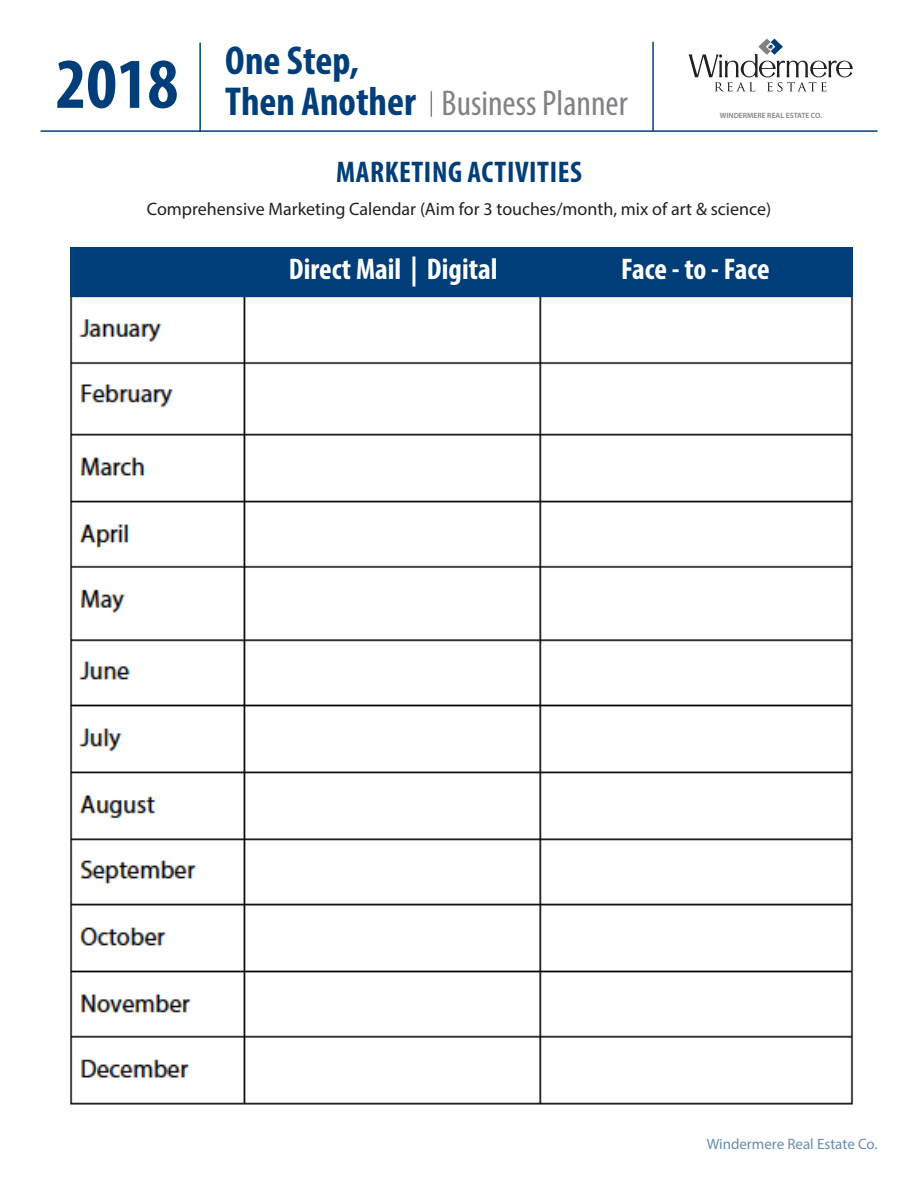
<style>
.page{position:relative;width:918px;height:1188px;background:#fff}
.page>*{position:absolute;margin:0;border:0;box-sizing:border-box;transform-origin:0 0}
.t1{font:700 condensed 72px "Myriad Pro";color:#003e7a}
.t2{font:700 condensed 40.5px "Myriad Pro";color:#003e7a}
.t3{font:condensed 36px "Myriad Pro";color:#808285}
.t4{font:700 condensed 30px "Myriad Pro";color:#fff}
.t5{font:700 condensed 30px "Myriad Pro";letter-spacing:.02em;color:#003e7a}
.t6{font:18px "Myriad Pro";color:#231f20}
.t7{font:15px "Myriad Pro";color:#003e7a}
.t8{font:600 7.65px "Myriad Pro";color:#808285}
.s1{font-weight:700;font-size:40.5px;color:#003e7a}
</style>
<div class="page">
<img style="left:70px;top:296px;width:784px;height:809px">
<div style="left:70px;top:247px;width:783px;height:49px;background:#003e7a"></div>
<svg style="left:688px;top:39px;width:165px;height:53px"></svg>
<hr style="left:41px;top:130px;width:837px;height:2px;background:#003e7a">
<hr style="left:199px;top:43px;width:2px;height:89px;background:#003e7a">
<svg style="left:431px;top:91px;width:1px;height:26px"></svg>
<hr style="left:652px;top:42px;width:2px;height:89px;background:#003e7a">
<p class="t1" style="left:56px;top:39px;width:124px">2018</p>
<p class="t2" style="left:225px;top:36px;width:135px">One Step,</p>
<p class="t3" style="left:225px;top:81px;width:404px"><span class="s1">Then Another</span> Business Planner</p>
<p class="t5" style="left:336px;top:153px;width:247px">MARKETING ACTIVITIES</p>
<p class="t8" style="left:720px;top:110px;width:104px">WINDERMERE REAL ESTATE CO.</p>
<p class="t6" style="left:147px;top:197px;width:626px">Comprehensive Marketing Calendar (Aim for 3 touches/month, mix of art &amp; science)</p>
<p class="t4" style="left:289px;top:250px;width:210px">Direct Mail | Digital</p>
<p class="t4" style="left:621px;top:250px;width:150px">Face - to - Face</p>
<p class="t7" style="left:707px;top:1135px;width:172px">Windermere Real Estate Co.</p>
</div>
